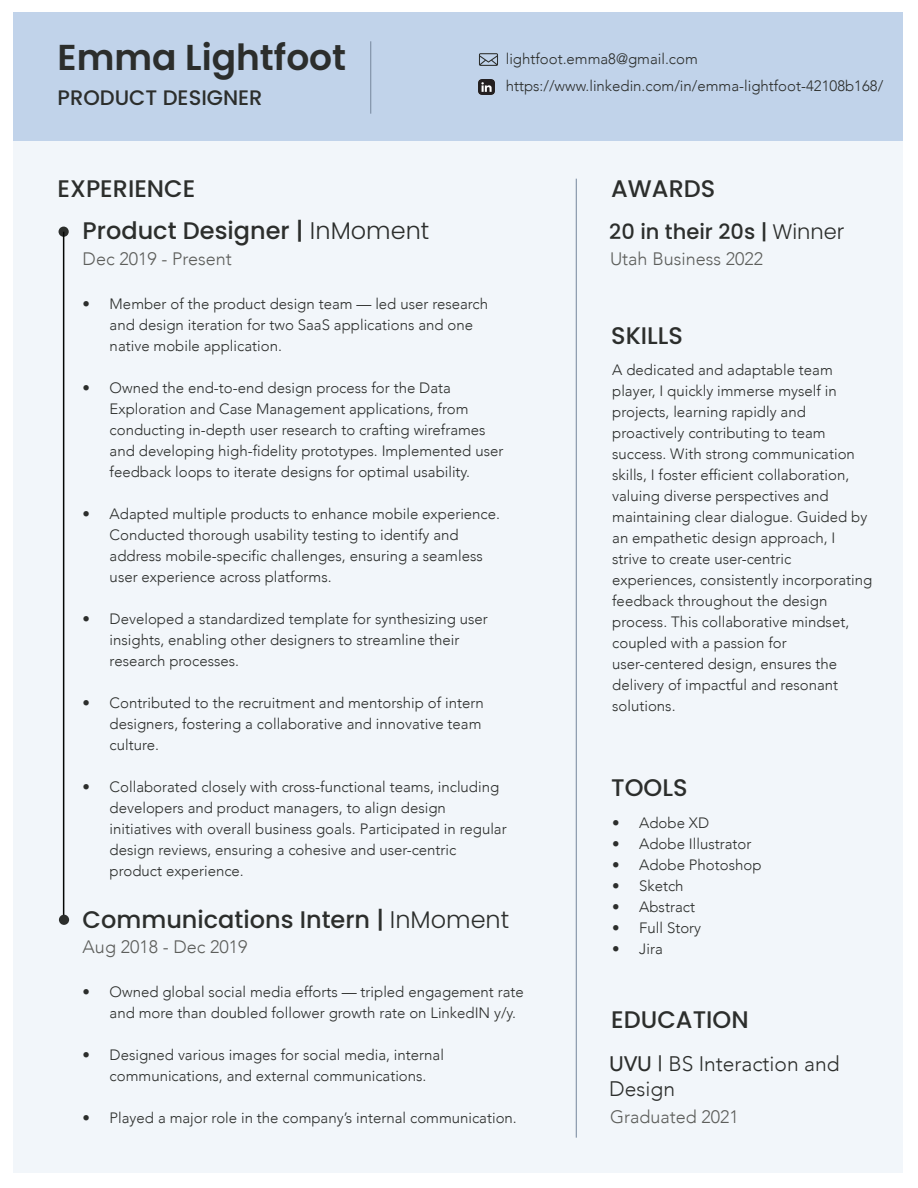
<style>
.page{position:relative;width:918px;height:1188px;background:#fff}
.page>*{position:absolute;margin:0;border:0;box-sizing:border-box;transform-origin:0 0}
.t1{font:600 36px "Poppins";color:#2c2e2c}
.t2{font:500 24px/42.8px "Poppins";color:#2c2e2c}
.t3{font:500 21px "Poppins";color:#2c2e2c}
.t4{font:300 21px/25.2px "Avenir";color:#2c2e2c}
.t5{font:300 18px "Avenir";color:#5d5e5b}
.t6{font:300 15px/21px "Avenir";color:#2c2e2c}
.s1{font-weight:300}
.s2{font-weight:500}
</style>
<div class="page">
<div style="left:13px;top:12px;width:889px;height:131px;background:#c1d3ea"></div>
<div style="left:13px;top:142px;width:889px;height:1031px;background:#f2f6fa"></div>
<svg style="left:479px;top:53px;width:19px;height:13px"></svg>
<img style="left:479px;top:79px;width:16px;height:16px">
<svg style="left:59px;top:227px;width:10px;height:10px"></svg>
<hr style="left:63px;top:232px;width:1px;height:688px;background:#040503">
<div style="left:59px;top:915px;width:10px;height:10px;background:#2c2e2c;border-radius:50%"></div>
<h1 class="t1" style="left:58px;top:36px;width:290px">Emma Lightfoot</h1>
<h3 class="t3" style="left:58px;top:86px;width:206px">PRODUCT DESIGNER</h3>
<h2 class="t2" style="left:83px;top:167px;width:348px;text-indent:-25px">EXPERIENCE<br>Product Designer | <span class="s1">InMoment</span></h2>
<p class="t5" style="left:83px;top:248px;width:151px">Dec 2019 - Present</p>
<p class="t6" style="left:506px;top:45px;width:379px;line-height:27.2px">lightfoot.emma8@gmail.com https://www.linkedin.com/in/emma-lightfoot-42108b168/</p>
<h2 class="t2" style="left:611px;top:167px;width:106px">AWARDS</h2>
<h3 class="t3" style="left:609px;top:220px;width:237px">20 in their 20s | <span class="s1">Winner</span></h3>
<p class="t5" style="left:610px;top:248px;width:155px">Utah Business 2022</p>
<p class="t6" style="left:110px;top:293px;width:380px;text-indent:-27px">• Member of the product design team — led user research and design iteration for two SaaS applications and one native mobile application.</p>
<p class="t6" style="left:110px;top:377px;width:395px;text-indent:-27px">• Owned the end-to-end design process for the Data Exploration and Case Management applications, from conducting in-depth user research to crafting wireframes and developing high-fidelity prototypes. Implemented user feedback loops to iterate designs for optimal usability.</p>
<p class="t6" style="left:110px;top:503px;width:392px;text-indent:-27px">• Adapted multiple products to enhance mobile experience.<br>Conducted thorough usability testing to identify and address mobile-specific challenges, ensuring a seamless user experience across platforms.</p>
<p class="t6" style="left:110px;top:608px;width:380px;text-indent:-27px">• Developed a standardized template for synthesizing user insights, enabling other designers to streamline their research processes.</p>
<p class="t6" style="left:110px;top:692px;width:376px;text-indent:-27px">• Contributed to the recruitment and mentorship of intern designers, fostering a collaborative and innovative team culture.</p>
<p class="t6" style="left:110px;top:776px;width:399px;text-indent:-27px">• Collaborated closely with cross-functional teams, including developers and product managers, to align design initiatives with overall business goals. Participated in regular design reviews, ensuring a cohesive and user-centric product experience.</p>
<h2 class="t2" style="left:83px;top:898px;width:428px">Communications Intern | <span class="s1">InMoment</span></h2>
<p class="t5" style="left:83px;top:936px;width:166px">Aug 2018 - Dec 2019</p>
<p class="t6" style="left:110px;top:982px;width:416px;text-indent:-27px">• Owned global social media efforts — tripled engagement rate and more than doubled follower growth rate on LinkedIN y/y.</p>
<p class="t6" style="left:110px;top:1045px;width:336px;text-indent:-27px">• Designed various images for social media, internal communications, and external communications.</p>
<p class="t6" style="left:83px;top:1108px;width:436px">• Played a major role in the company’s internal communication.</p>
<h2 class="t2" style="left:611px;top:314px;width:73px">SKILLS</h2>
<p class="t6" style="left:612px;top:360px;width:262px">A dedicated and adaptable team player, I quickly immerse myself in projects, learning rapidly and proactively contributing to team success. With strong communication skills, I foster efficient collaboration, valuing diverse perspectives and maintaining clear dialogue. Guided by an empathetic design approach, I strive to create user-centric experiences, consistently incorporating feedback throughout the design process. This collaborative mindset, coupled with a passion for user-centered design, ensures the delivery of impactful and resonant solutions.</p>
<h2 class="t2" style="left:611px;top:766px;width:78px">TOOLS</h2>
<p class="t6" style="left:612px;top:812px;width:99px">• Adobe XD</p>
<p class="t6" style="left:612px;top:833px;width:141px">• Adobe Illustrator</p>
<p class="t6" style="left:612px;top:854px;width:151px">• Adobe Photoshop</p>
<p class="t6" style="left:612px;top:875px;width:73px">• Sketch</p>
<p class="t6" style="left:612px;top:896px;width:84px">• Abstract</p>
<p class="t6" style="left:612px;top:917px;width:90px">• Full Story</p>
<p class="t6" style="left:612px;top:938px;width:52px">• Jira</p>
<h2 class="t2" style="left:611px;top:999px;width:139px">EDUCATION</h2>
<h3 class="t4" style="left:609px;top:1051px;width:232px"><span class="s2">UVU |</span> BS Interaction and<br>Design</h3>
<p class="t5" style="left:610px;top:1106px;width:130px">Graduated 2021</p>
</div>
